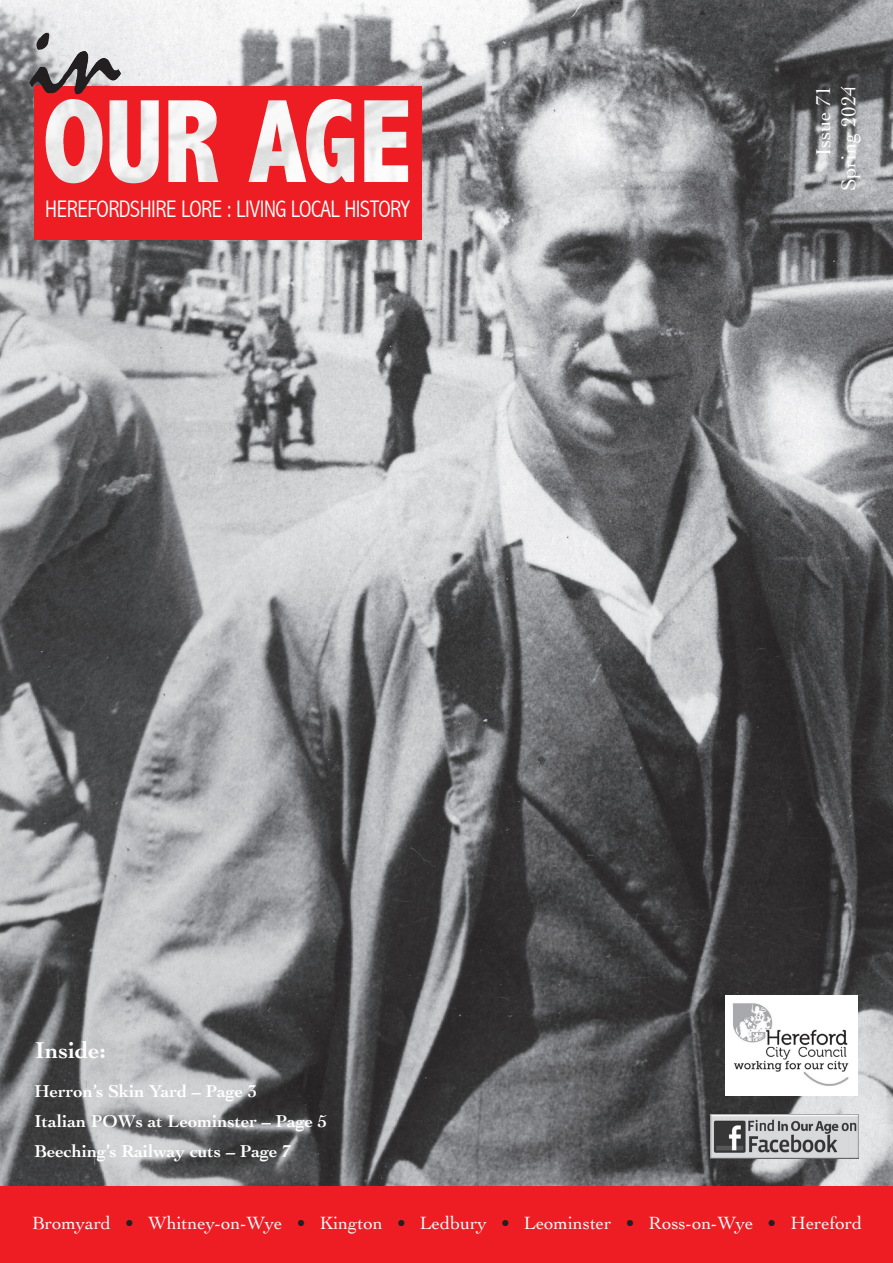
<style>
.page{position:relative;width:893px;height:1263px;background:#fff}
.page>*{position:absolute;margin:0;border:0;box-sizing:border-box;transform-origin:0 0}
.t1{font:300 condensed 24px "Abadi";letter-spacing:-.02em;color:#fff}
.t2{font:700 24px "Cochin";color:#fff}
.t3{font:21px "Cochin";color:#fff}
.t4{font:18.6px "Cochin";color:#fff}
.t5{font:700 18px "Cochin";color:#fff}
.s1{color:#231f20}
</style>
<div class="page">
<img style="left:0;top:0;width:893px;height:1186px">
<img style="left:710px;top:1114px;width:149px;height:44px">
<div style="left:0;top:1186px;width:893px;height:77px;background:#ee1d23"></div>
<img style="left:726px;top:996px;width:132px;height:100px">
<img style="left:34px;top:87px;width:388px;height:153px">
<img style="left:29px;top:33px;width:161px;height:151px">
<div style="left:39px;top:188px;width:376px;height:34px;background:#ee1d23"></div>
<p class="t1" style="left:45px;top:195px;width:366px">HEREFORDSHIRE LORE : LIVING LOCAL HISTORY</p>
<p class="t2" style="left:35px;top:1033px;width:72px">Inside:</p>
<p class="t5" style="left:35px;top:1078px;width:224px">Herron’s Skin Yard – Page 3</p>
<p class="t5" style="left:35px;top:1108px;width:294px">Italian POWs at Leominster – Page 5</p>
<p class="t5" style="left:35px;top:1138px;width:258px">Beeching’s Railway cuts – Page 7</p>
<p class="t3" style="left:809px;top:156px;width:73px;rotate:-90deg">Issue 71</p>
<p class="t3" style="left:834px;top:191px;width:108px;rotate:-90deg">Spring 2024</p>
<p class="t4" style="left:32px;top:1210px;width:832px">Bromyard <span class="s1">•</span> Whitney-on-Wye <span class="s1">•</span> Kington <span class="s1">•</span> Ledbury <span class="s1">•</span> Leominster <span class="s1">•</span> Ross-on-Wye <span class="s1">•</span> Hereford</p>
</div>
